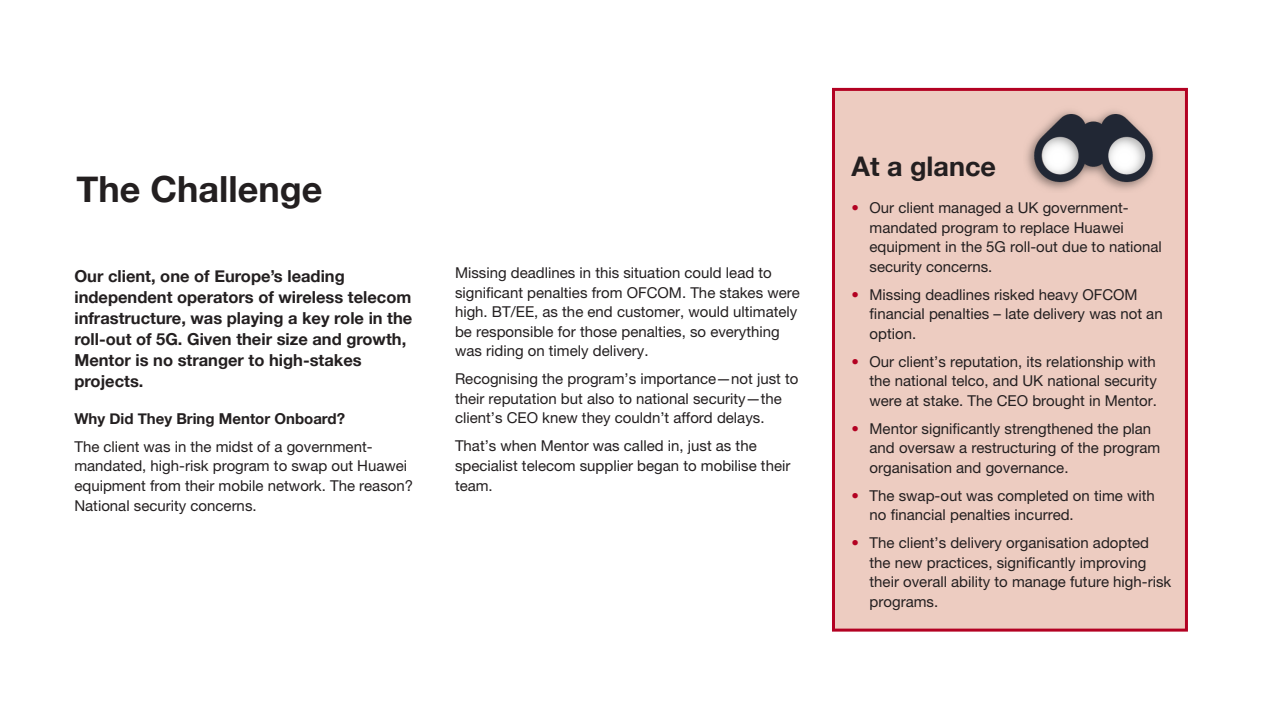
<style>
.page{position:relative;width:1263px;height:711px;background:#fff}
.page>*{position:absolute;margin:0;border:0;box-sizing:border-box;transform-origin:0 0}
._02_Page_headers{font:700 36px "Helvetica Neue";color:#231f20}
._02_Box_out_heading{font:700 27px "Helvetica Neue";color:#231f20}
._01_Standfirst{font:700 16.5px/21px "Helvetica Neue";color:#231f20}
.Box_out_text{font:15px/19.5px "Helvetica Neue LT Pro";color:#231f20}
._00_Screen_Copy{font:15px/19.5px "Helvetica Neue LT Pro";color:#231f20}
._00_Screen_Copy-2{font:700 15px "Helvetica Neue";color:#231f20}
.s1{color:#b30122}
</style>
<div class="page">
<div style="left:832px;top:88px;width:356px;height:543px;background:#edccc1;border:3px solid #b30122"></div>
<img style="left:1026px;top:110px;width:130px;height:80px">
<p class="_02_Page_headers" style="left:77px;top:161px;width:247px">The Challenge</p>
<p class="_01_Standfirst" style="left:74px;top:266px;width:339px">Our client, one of Europe’s leading independent operators of wireless telecom infrastructure, was playing a key role in the roll-out of 5G. Given their size and growth, Mentor is no stranger to high-stakes projects.</p>
<p class="_00_Screen_Copy-2" style="left:74px;top:406px;width:272px">Why Did They Bring Mentor Onboard?</p>
<p class="_00_Screen_Copy" style="left:74px;top:436px;width:340px">The client was in the midst of a government&shy;mandated, high-risk program to swap out Huawei equipment from their mobile network. The reason?<br>National security concerns.</p>
<p class="_00_Screen_Copy" style="left:455px;top:263px;width:346px">Missing deadlines in this situation could lead to significant penalties from OFCOM. The stakes were high. BT/EE, as the end customer, would ultimately be responsible for those penalties, so everything was riding on timely delivery.</p>
<p class="_00_Screen_Copy" style="left:455px;top:369px;width:345px">Recognising the program’s importance—not just to their reputation but also to national security—the client’s CEO knew they couldn’t afford delays.</p>
<p class="_00_Screen_Copy" style="left:455px;top:436px;width:337px">That’s when Mentor was called in, just as the specialist telecom supplier began to mobilise their team.</p>
<p class="_02_Box_out_heading" style="left:851px;top:145px;width:146px">At a glance</p>
<p class="Box_out_text" style="left:869px;top:197px;width:294px;text-indent:-18px"><span class="s1">•</span> Our client managed a UK government&shy;mandated program to replace Huawei equipment in the 5G roll-out due to national security concerns.</p>
<p class="Box_out_text" style="left:869px;top:284px;width:295px;text-indent:-18px"><span class="s1">•</span> Missing deadlines risked heavy OFCOM financial penalties – late delivery was not an option.</p>
<p class="Box_out_text" style="left:869px;top:351px;width:289px;text-align:justify;text-indent:-18px"><span class="s1">•</span> Our client’s reputation, its relationship with the national telco, and UK national security were at stake. The CEO brought in Mentor.</p>
<p class="Box_out_text" style="left:869px;top:418px;width:292px;text-indent:-18px"><span class="s1">•</span> Mentor significantly strengthened the plan and oversaw a restructuring of the program organisation and governance.</p>
<p class="Box_out_text" style="left:869px;top:485px;width:287px;text-indent:-18px"><span class="s1">•</span> The swap-out was completed on time with no financial penalties incurred.</p>
<p class="Box_out_text" style="left:869px;top:532px;width:303px;text-indent:-18px"><span class="s1">•</span> The client’s delivery organisation adopted the new practices, significantly improving their overall ability to manage future high-risk programs.</p>
</div>
